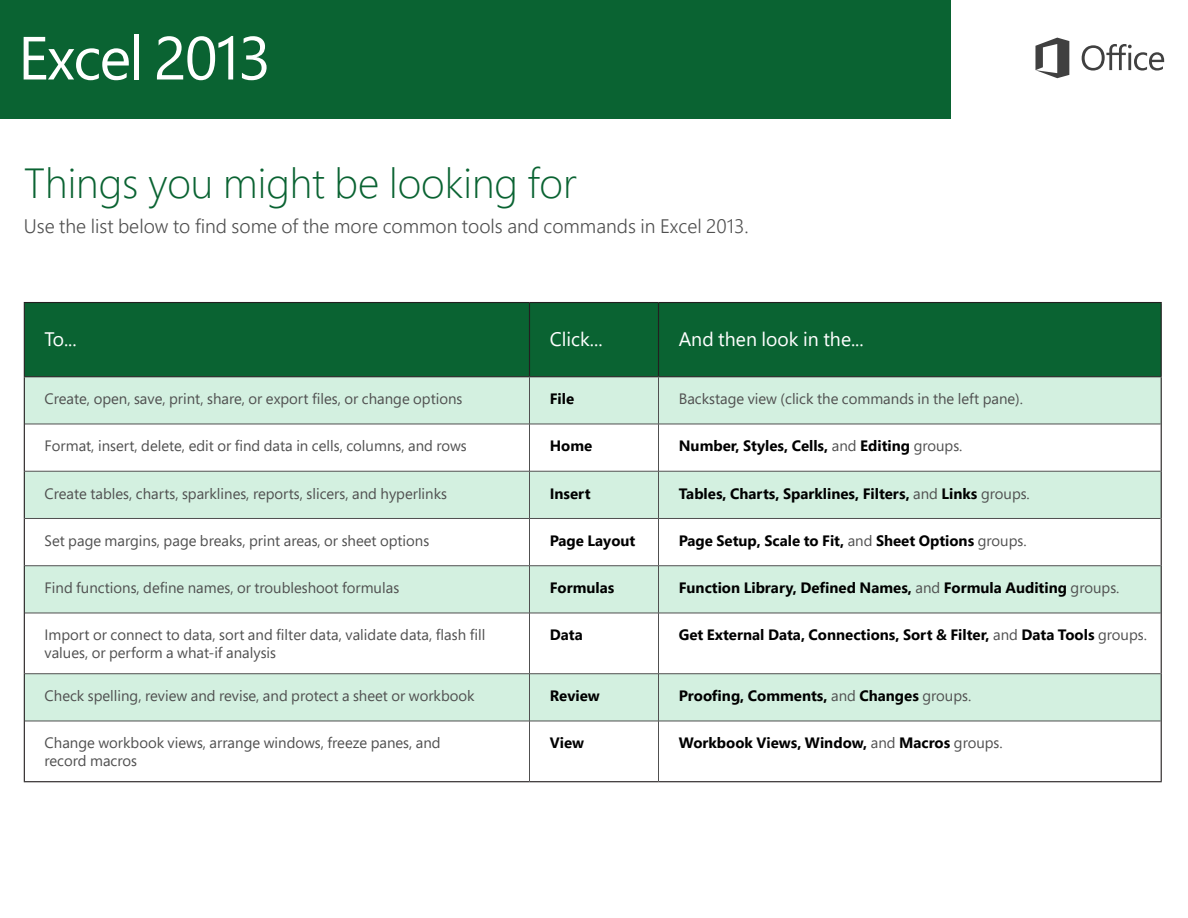
<style>
.page{position:relative;width:1188px;height:918px;background:#fff}
.page>*{position:absolute;margin:0;border:0;box-sizing:border-box;transform-origin:0 0}
.t1{font:300 42px "Segoe Pro";color:#0a6332}
.t2{font:300 19.5px "Segoe Pro";color:#505050}
.t3{font:19.5px "Segoe Pro";color:#fff}
.t4{font:15px/18px "Segoe Pro";color:#505050}
.t5{font:700 15px "Segoe Pro";color:#000}
.s1{font-weight:400;color:#505050}
</style>
<div class="page">
<div style="left:0;top:0;width:950px;height:119px;background:#0a6332"></div>
<svg style="left:1082px;top:44px;width:82px;height:27px"></svg>
<svg style="left:1035px;top:38px;width:34px;height:40px"></svg>
<svg style="left:24px;top:37px;width:105px;height:43px"></svg>
<div style="left:134px;top:34px;width:5px;height:46px;background:#fff"></div>
<svg style="left:157px;top:36px;width:76px;height:44px"></svg>
<svg style="left:242px;top:36px;width:25px;height:44px"></svg>
<div style="left:25px;top:303px;width:1136px;height:73px;background:#0a6332"></div>
<div style="left:25px;top:377px;width:1136px;height:47px;background:#d3f0e0"></div>
<svg style="left:25px;top:425px;width:1136px;height:356px"></svg>
<div style="left:25px;top:674px;width:1136px;height:47px;background:#d3f0e0"></div>
<hr style="left:24px;top:377px;width:1px;height:47px;background:#231f20">
<hr style="left:1161px;top:377px;width:1px;height:47px;background:#231f20">
<hr style="left:24px;top:424px;width:1px;height:47px;background:#231f20">
<hr style="left:1161px;top:424px;width:1px;height:47px;background:#231f20">
<hr style="left:24px;top:471px;width:1px;height:47px;background:#231f20">
<hr style="left:1161px;top:471px;width:1px;height:47px;background:#231f20">
<hr style="left:24px;top:518px;width:1px;height:48px;background:#231f20">
<hr style="left:1161px;top:518px;width:1px;height:48px;background:#231f20">
<hr style="left:24px;top:566px;width:1px;height:47px;background:#231f20">
<hr style="left:1161px;top:566px;width:1px;height:47px;background:#231f20">
<hr style="left:24px;top:613px;width:1px;height:61px;background:#231f20">
<hr style="left:1161px;top:613px;width:1px;height:61px;background:#231f20">
<hr style="left:24px;top:674px;width:1px;height:47px;background:#231f20">
<hr style="left:1161px;top:674px;width:1px;height:47px;background:#231f20">
<hr style="left:24px;top:721px;width:1px;height:60px;background:#231f20">
<hr style="left:1161px;top:721px;width:1px;height:60px;background:#231f20">
<hr style="left:24px;top:781px;width:506px;height:1px;background:#231f20">
<hr style="left:530px;top:781px;width:128px;height:1px;background:#231f20">
<hr style="left:658px;top:781px;width:504px;height:1px;background:#231f20">
<hr style="left:25px;top:424px;width:505px;height:1px;background:#505050">
<hr style="left:530px;top:424px;width:128px;height:1px;background:#505050">
<hr style="left:658px;top:424px;width:503px;height:1px;background:#505050">
<hr style="left:25px;top:471px;width:505px;height:1px;background:#505050">
<hr style="left:530px;top:471px;width:128px;height:1px;background:#505050">
<hr style="left:658px;top:471px;width:503px;height:1px;background:#505050">
<hr style="left:25px;top:518px;width:505px;height:1px;background:#505050">
<hr style="left:530px;top:518px;width:128px;height:1px;background:#505050">
<hr style="left:658px;top:518px;width:503px;height:1px;background:#505050">
<hr style="left:25px;top:565px;width:505px;height:1px;background:#505050">
<hr style="left:530px;top:565px;width:128px;height:1px;background:#505050">
<hr style="left:658px;top:565px;width:503px;height:1px;background:#505050">
<hr style="left:25px;top:613px;width:505px;height:1px;background:#505050">
<hr style="left:530px;top:613px;width:128px;height:1px;background:#505050">
<hr style="left:658px;top:613px;width:503px;height:1px;background:#505050">
<hr style="left:25px;top:673px;width:505px;height:1px;background:#505050">
<hr style="left:530px;top:673px;width:128px;height:1px;background:#505050">
<hr style="left:658px;top:673px;width:503px;height:1px;background:#505050">
<hr style="left:25px;top:721px;width:505px;height:1px;background:#505050">
<hr style="left:530px;top:721px;width:128px;height:1px;background:#505050">
<hr style="left:658px;top:721px;width:503px;height:1px;background:#505050">
<hr style="left:24px;top:302px;width:506px;height:1px;background:#231f20">
<hr style="left:24px;top:303px;width:1px;height:73px;background:#231f20">
<hr style="left:530px;top:302px;width:128px;height:1px;background:#231f20">
<hr style="left:529px;top:303px;width:1px;height:73px;background:#231f20">
<hr style="left:24px;top:376px;width:506px;height:1px;background:#231f20">
<hr style="left:530px;top:376px;width:128px;height:1px;background:#231f20">
<hr style="left:658px;top:302px;width:504px;height:1px;background:#231f20">
<hr style="left:658px;top:303px;width:1px;height:73px;background:#231f20">
<hr style="left:1161px;top:303px;width:1px;height:73px;background:#231f20">
<hr style="left:529px;top:377px;width:1px;height:47px;background:#505050">
<hr style="left:658px;top:377px;width:1px;height:47px;background:#505050">
<hr style="left:529px;top:424px;width:1px;height:47px;background:#505050">
<hr style="left:529px;top:471px;width:1px;height:47px;background:#505050">
<hr style="left:529px;top:519px;width:1px;height:47px;background:#505050">
<hr style="left:529px;top:566px;width:1px;height:47px;background:#505050">
<hr style="left:529px;top:613px;width:1px;height:61px;background:#505050">
<hr style="left:529px;top:674px;width:1px;height:47px;background:#505050">
<hr style="left:529px;top:721px;width:1px;height:60px;background:#505050">
<hr style="left:658px;top:376px;width:504px;height:1px;background:#231f20">
<hr style="left:658px;top:424px;width:1px;height:47px;background:#505050">
<hr style="left:658px;top:471px;width:1px;height:47px;background:#505050">
<hr style="left:658px;top:519px;width:1px;height:47px;background:#505050">
<hr style="left:658px;top:566px;width:1px;height:47px;background:#505050">
<hr style="left:658px;top:613px;width:1px;height:61px;background:#505050">
<hr style="left:658px;top:674px;width:1px;height:47px;background:#505050">
<hr style="left:658px;top:721px;width:1px;height:60px;background:#505050">
<p class="t1" style="left:24px;top:154px;width:555px">Things you might be looking for</p>
<p class="t2" style="left:24px;top:213px;width:726px">Use the list below to find some of the more common tools and commands in Excel 2013.</p>
<p class="t3" style="left:45px;top:325px;width:34px">To...</p>
<p class="t3" style="left:550px;top:325px;width:54px">Click...</p>
<p class="t3" style="left:679px;top:325px;width:187px">And then look in the...</p>
<p class="t4" style="left:45px;top:390px;width:419px">Create, open, save, print, share, or export files, or change options</p>
<p class="t5" style="left:550px;top:388px;width:26px">File</p>
<p class="t4" style="left:679px;top:390px;width:346px">Backstage view (click the commands in the left pane).</p>
<p class="t4" style="left:45px;top:437px;width:424px">Format, insert, delete, edit or find data in cells, columns, and rows</p>
<p class="t5" style="left:550px;top:435px;width:44px">Home</p>
<p class="t5" style="left:679px;top:435px;width:285px">Number, Styles, Cells, <span class="s1">and</span> Editing <span class="s1">groups.</span></p>
<p class="t4" style="left:45px;top:484px;width:404px">Create tables, charts, sparklines, reports, slicers, and hyperlinks</p>
<p class="t5" style="left:550px;top:483px;width:42px">Insert</p>
<p class="t5" style="left:679px;top:483px;width:353px">Tables, Charts, Sparklines, Filters, <span class="s1">and</span> Links <span class="s1">groups.</span></p>
<p class="t4" style="left:45px;top:531px;width:386px">Set page margins, page breaks, print areas, or sheet options</p>
<p class="t5" style="left:550px;top:530px;width:87px">Page Layout</p>
<p class="t5" style="left:679px;top:530px;width:349px">Page Setup, Scale to Fit, <span class="s1">and</span> Sheet Options <span class="s1">groups.</span></p>
<p class="t4" style="left:45px;top:579px;width:356px">Find functions, define names, or troubleshoot formulas</p>
<p class="t5" style="left:550px;top:577px;width:66px">Formulas</p>
<p class="t5" style="left:679px;top:577px;width:442px">Function Library, Defined Names, <span class="s1">and</span> Formula Auditing <span class="s1">groups.</span></p>
<p class="t4" style="left:45px;top:626px;width:442px">Import or connect to data, sort and filter data, validate data, flash fill values, or perform a what-if analysis</p>
<p class="t5" style="left:550px;top:624px;width:35px">Data</p>
<p class="t5" style="left:679px;top:624px;width:470px">Get External Data, Connections, Sort &amp; Filter, <span class="s1">and</span> Data Tools <span class="s1">groups.</span></p>
<p class="t4" style="left:45px;top:687px;width:432px">Check spelling, review and revise, and protect a sheet or workbook</p>
<p class="t5" style="left:550px;top:685px;width:52px">Review</p>
<p class="t5" style="left:679px;top:685px;width:294px">Proofing, Comments, <span class="s1">and</span> Changes <span class="s1">groups.</span></p>
<p class="t4" style="left:45px;top:734px;width:398px">Change workbook views, arrange windows, freeze panes, and record macros</p>
<p class="t5" style="left:550px;top:732px;width:36px">View</p>
<p class="t5" style="left:679px;top:732px;width:325px">Workbook Views, Window, <span class="s1">and</span> Macros <span class="s1">groups.</span></p>
</div>
